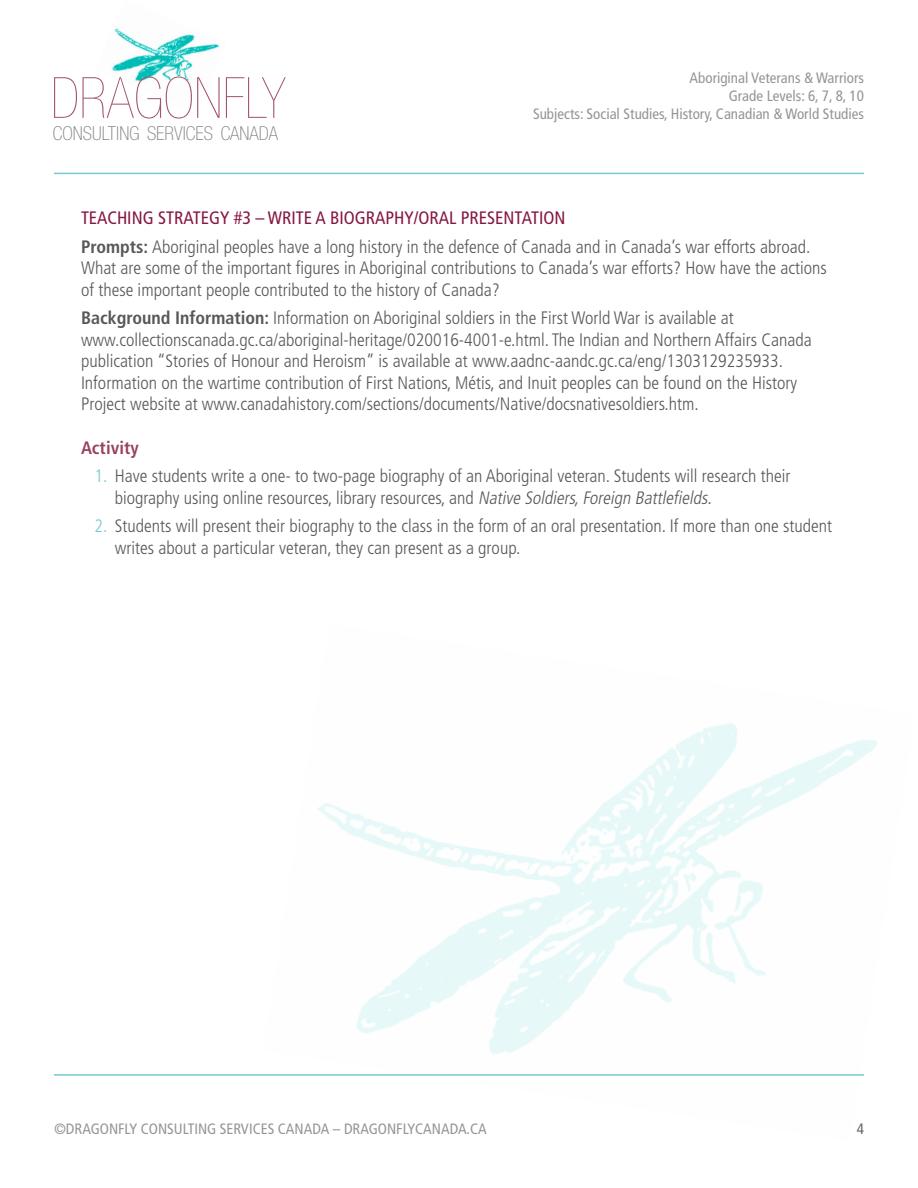
<style>
.page{position:relative;width:918px;height:1188px;background:#fff}
.page>*{position:absolute;margin:0;border:0;box-sizing:border-box;transform-origin:0 0}
.t1{font:900 condensed 57px "Helvetica Neue";color:#a15769}
.t2{font:100 condensed 19.2px "Helvetica Neue";color:#808285}
.numberlist{font:300 condensed 18px/21.6px "Frutiger";color:#57585a}
.t3{font:condensed 18px "Frutiger";color:#851643}
.t4{font:700 condensed 18px "Frutiger";color:#97445b}
.t5{font:condensed 15px/18px "Frutiger";color:#939598;text-align:right}
.t6{font:condensed 15px "Frutiger";color:#636366}
.s1{font-weight:700}
.s2{color:#75cbcd}
.s3{font-style:italic}
</style>
<div class="page">
<img style="left:318px;top:723px;width:559px;height:331px">
<img style="left:112px;top:28px;width:107px;height:54px">
<div style="left:177px;top:77px;width:7px;height:7px;background:#fff"></div>
<hr style="left:54px;top:173px;width:810px;height:1px;background:#75cbcd">
<hr style="left:54px;top:1074px;width:810px;height:2px;background:#75cbcd">
<h1 class="t1" style="left:51px;top:67px;width:237px">DRAGONFLY</h1>
<p class="t2" style="left:53px;top:123px;width:227px">CONSULTING SERVICES CANADA</p>
<p class="t5" style="left:533px;top:68px;width:332px">Aboriginal Veterans &amp; Warriors<br>Grade Levels: 6, 7, 8, 10<br>Subjects: Social Studies, History, Canadian &amp; World Studies</p>
<p class="t3" style="left:81px;top:207px;width:56px">TEACHING</p>
<p class="t3" style="left:158px;top:207px;width:10px">STRATEGY</p>
<p class="t3" style="left:234px;top:207px;width:57px">#3 – WRITE</p>
<p class="t3" style="left:315px;top:207px;width:34px">A BIOGRA</p>
<p class="t3" style="left:386px;top:207px;width:44px">PHY/ORAL</p>
<p class="t3" style="left:461px;top:207px;width:19px">PRESENTATION</p>
<p class="numberlist" style="left:81px;top:236px;width:747px"><span class="s1">Prompts:</span> Aboriginal peoples have a long history in the defence of Canada and in Canada’s war efforts abroad.<br>What are some of the important figures in Aboriginal contributions to Canada’s war efforts? How have the actions of these important people contributed to the history of Canada?</p>
<p class="numberlist" style="left:81px;top:307px;width:732px"><span class="s1">Background Information:</span> Information on Aboriginal soldiers in the First World War is available at www.collectionscanada.gc.ca/aboriginal-heritage/020016-4001-e.html. The Indian and Northern Affairs Canada publication “Stories of Honour and Heroism” is available at www.aadnc-aandc.gc.ca/eng/1303129235933.<br>Information on the wartime contribution of First Nations, Métis, and Inuit peoples can be found on the History Project website at www.canadahistory.com/sections/documents/Native/docsnativesoldiers.htm.</p>
<p class="t4" style="left:81px;top:437px;width:59px">Activity</p>
<p class="numberlist" style="left:115px;top:465px;width:677px;text-indent:-20px"><span class="s2">1.</span> Have students write a one- to two-page biography of an Aboriginal veteran. Students will research their biography using online resources, library resources, and <span class="s3">Native Soldiers,Foreign Battlefields</span>.</p>
<p class="numberlist" style="left:115px;top:515px;width:719px;text-indent:-20px"><span class="s2">2.</span> Students will present their biography to the class in the form of an oral presentation. If more than one student writes about a particular veteran, they can present as a group.</p>
<p class="t5" style="left:54px;top:1120px;width:434px">©Dragonfly Consulting Services Canada – dragonflycanada.ca</p>
<p class="t6" style="left:857px;top:1120px;width:9px">4</p>
</div>
